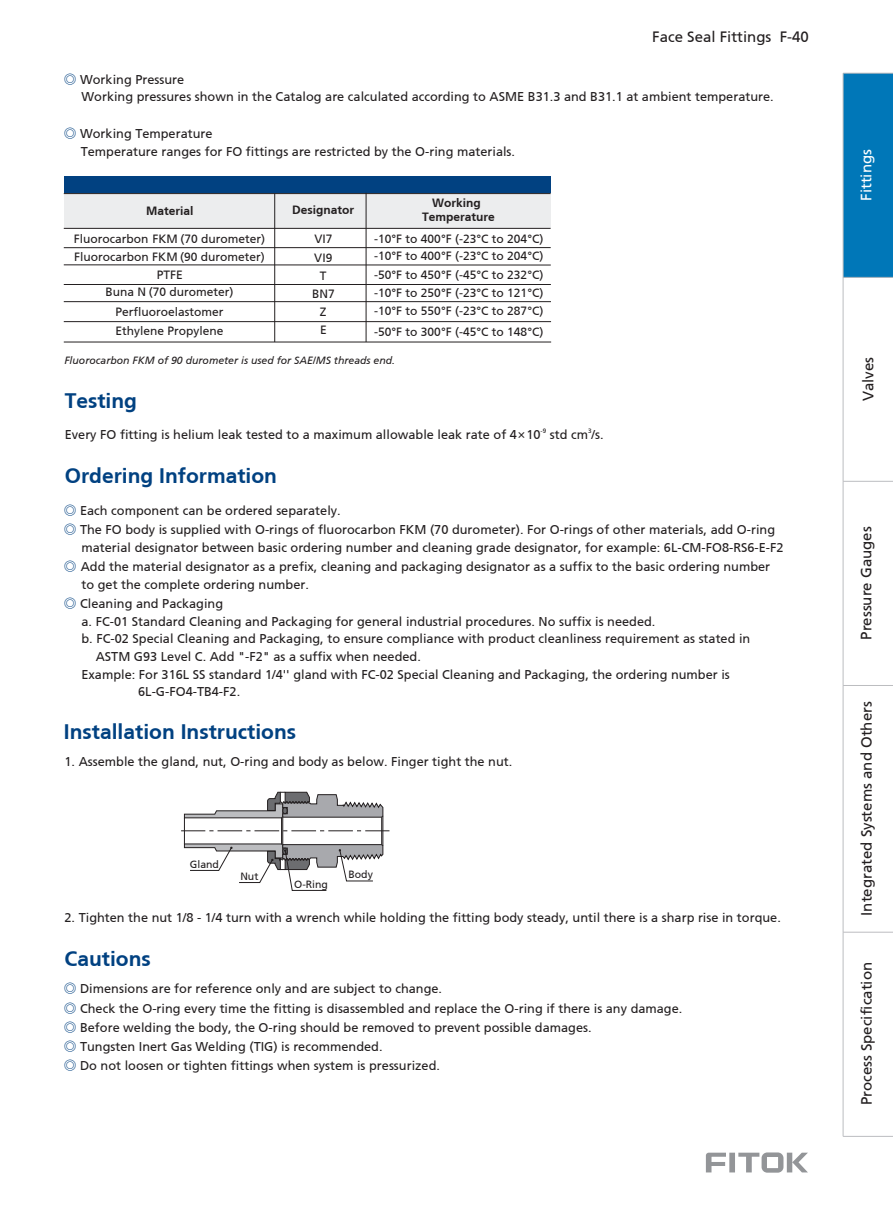
<style>
.page{position:relative;width:893px;height:1212px;background:#fff}
.page>*{position:absolute;margin:0;border:0;box-sizing:border-box;transform-origin:0 0}
.t1{font:300 21px "Frutiger CE";color:#014181}
.t2{font:15px "Frutiger CE";color:#231f20}
.t3{font:15px "Frutiger CE";color:#fff}
.t4{font:12.75px/19.2px "Frutiger CE";color:#231f20}
.t5{font:12px/18.1px "Frutiger CE";color:#231f20}
.t6{font:300 12px/14.2px "Frutiger CE";color:#231f20;text-align:center}
.t7{font:italic 10.5px "Frutiger CE";color:#231f20}
.t8{font:10.5px "Frutiger CE";color:#231f20}
.t9{font:6.3px "Frutiger CE";color:#231f20}
.s1{font-family:"Hiragino Sans GB W6";color:#014181}
.s2{font-family:"Microsoft Ya Hei"}
</style>
<div class="page">
<svg style="left:706px;top:1152px;width:102px;height:21px"></svg>
<svg style="left:181px;top:792px;width:208px;height:99px"></svg>
<div style="left:64px;top:177px;width:486px;height:17px;background:#014181"></div>
<div style="left:64px;top:194px;width:486px;height:34px;background:#ecedee"></div>
<hr style="left:64px;top:228px;width:487px;height:1px;background:#231f20">
<hr style="left:64px;top:247px;width:487px;height:1px;background:#231f20">
<hr style="left:64px;top:264px;width:487px;height:1px;background:#231f20">
<hr style="left:64px;top:284px;width:487px;height:1px;background:#231f20">
<hr style="left:64px;top:301px;width:487px;height:1px;background:#231f20">
<hr style="left:64px;top:321px;width:487px;height:1px;background:#231f20">
<hr style="left:274px;top:193px;width:1px;height:149px;background:#231f20">
<hr style="left:366px;top:193px;width:1px;height:149px;background:#231f20">
<hr style="left:64px;top:342px;width:487px;height:1px;background:#231f20">
<hr style="left:64px;top:193px;width:487px;height:1px;background:#231f20">
<div style="left:843px;top:73px;width:50px;height:204px;background:#0077b8"></div>
<hr style="left:843px;top:481px;width:50px;height:1px;background:#bcbdc0">
<hr style="left:843px;top:685px;width:50px;height:1px;background:#bcbdc0">
<hr style="left:843px;top:277px;width:50px;height:1px;background:#bcbdc0">
<hr style="left:843px;top:73px;width:50px;height:1px;background:#bcbdc0">
<hr style="left:843px;top:73px;width:1px;height:204px;background:#bcbdc0">
<hr style="left:843px;top:481px;width:1px;height:204px;background:#bcbdc0">
<hr style="left:843px;top:277px;width:1px;height:204px;background:#bcbdc0">
<hr style="left:843px;top:685px;width:1px;height:247px;background:#bcbdc0">
<hr style="left:843px;top:932px;width:50px;height:1px;background:#bcbdc0">
<hr style="left:843px;top:1136px;width:50px;height:1px;background:#bcbdc0">
<hr style="left:843px;top:932px;width:1px;height:204px;background:#bcbdc0">
<p class="t2" style="left:652px;top:31px;width:158px">Face Seal Fittings F-40</p>
<p class="t4" style="left:82px;top:71px;width:694px;line-height:17.7px;text-indent:-18px"><span class="s1">◎</span> Working Pressure<br>Working pressures shown in the Catalog are calculated according to ASME B31.3 and B31.1 at ambient temperature.</p>
<p class="t4" style="left:81px;top:126px;width:436px;line-height:17.7px;text-indent:-17px"><span class="s1">◎</span> Working Temperature<br>Temperature ranges for FO fittings are restricted by the O-ring materials.</p>
<p class="t6" style="left:146px;top:205px;width:49px">Material</p>
<p class="t6" style="left:422px;top:197px;width:74px">Working<br>Temperature</p>
<p class="t6" style="left:292px;top:204px;width:64px">Designator</p>
<p class="t5" style="left:312px;top:250px;width:24px;text-align:center">VI9<br>T<br>BN7<br>Z<br>E</p>
<p class="t5" style="left:74px;top:230px;width:193px;text-align:center">Fluorocarbon FKM (70 durometer)<br>Fluorocarbon FKM (90 durometer)<br>PTFE<br>Buna N (70 durometer)</p>
<p class="t5" style="left:115px;top:303px;width:110px;line-height:19.4px">Perfluoroelastomer<br>Ethylene Propylene</p>
<p class="t5" style="left:374px;top:231px;width:171px">-10 F to 400 F (-23 C to 204 C)</p>
<p class="t5" style="left:314px;top:231px;width:20px">VI7</p>
<p class="t5" style="left:374px;top:231px;width:171px;line-height:17px;text-indent:153px">° -10 F to 400 F (-23 C to 204 C)</p>
<p class="t5" style="left:392px;top:231px;width:6px">°</p>
<p class="t5" style="left:441px;top:231px;width:6px">°</p>
<p class="t5" style="left:477px;top:231px;width:6px">°</p>
<p class="t5" style="left:374px;top:248px;width:171px;text-indent:153px">° -50 F to 450 F (-45 C to 232 C)</p>
<p class="t5" style="left:392px;top:248px;width:6px">°</p>
<p class="t5" style="left:441px;top:248px;width:6px">°</p>
<p class="t5" style="left:477px;top:248px;width:6px">°</p>
<p class="t5" style="left:374px;top:266px;width:171px;line-height:18.9px;text-indent:153px">° -10 F to 250 F (-23 C to 121 C)</p>
<p class="t5" style="left:392px;top:266px;width:6px">°</p>
<p class="t5" style="left:441px;top:266px;width:6px">°</p>
<p class="t5" style="left:477px;top:266px;width:6px">°</p>
<p class="t5" style="left:374px;top:285px;width:171px;text-indent:153px">° -10 F to 550 F (-23 C to 287 C)</p>
<p class="t5" style="left:392px;top:285px;width:6px">°</p>
<p class="t5" style="left:441px;top:285px;width:6px">°</p>
<p class="t5" style="left:477px;top:285px;width:6px">°</p>
<p class="t5" style="left:374px;top:302px;width:171px;line-height:20.4px;text-indent:153px">° -50 F to 300 F (-45 C to 148 C)</p>
<p class="t5" style="left:392px;top:303px;width:6px">°</p>
<p class="t5" style="left:441px;top:303px;width:6px">°</p>
<p class="t5" style="left:477px;top:303px;width:6px">°</p>
<p class="t5" style="left:392px;top:323px;width:6px">°</p>
<p class="t5" style="left:441px;top:323px;width:6px">°</p>
<p class="t5" style="left:477px;top:323px;width:6px">°</p>
<p class="t5" style="left:527px;top:323px;width:6px">°</p>
<p class="t7" style="left:64px;top:356px;width:332px">Fluorocarbon FKM of 90 durometer is used for SAE/MS threads end.</p>
<h1 class="t1" style="left:65px;top:392px;width:74px">Testing</h1>
<p class="t4" style="left:65px;top:426px;width:540px">Every FO fitting is elium leak tested to a maximum allowable leak rate of 4<span class="s2">×</span>10 std cm /s.</p>
<p class="t9" style="left:541px;top:428px;width:7px">-9</p>
<p class="t9" style="left:588px;top:428px;width:5px">3</p>
<p class="t4" style="left:173px;top:426px;width:9px">h</p>
<h1 class="t1" style="left:65px;top:468px;width:214px">Ordering Information</h1>
<p class="t4" style="left:64px;top:502px;width:713px"><span class="s1">◎</span> Each component can be ordered separately.<br><span class="s1">◎</span> The FO body is supplied with O-rings of fluorocarbon FKM (70 durometer). For O-rings of other materials, add O-ring</p>
<p class="t4" style="left:64px;top:539px;width:721px;text-indent:18px">material designator between basic ordering number and cleaning grade designator, for example: 6L-CM-FO8-RS6-E-F2 <span class="s1">◎</span> Add the material designator as a prefix, cleaning and packaging designator as a suffix to the basic ordering number</p>
<p class="t4" style="left:64px;top:576px;width:247px;text-indent:18px">to get the complete ordering number. <span class="s1">◎</span> Cleaning and Packaging</p>
<p class="t4" style="left:82px;top:612px;width:575px">a. FC-01 Standard Cleaning and Packaging for general industrial procedures. No suffix is needed.</p>
<p class="t4" style="left:82px;top:630px;width:670px">b. FC-02 Special Cleaning and Packaging, to ensure compliance with product cleanliness requirement as stated in</p>
<p class="t4" style="left:96px;top:648px;width:327px">ASTM G93 Level C. Add "-F2" as a suffix when needed.</p>
<p class="t4" style="left:82px;top:666px;width:650px">Example: For 316L SS standard 1/4'' gland with FC-02 Special Cleaning and Packaging, the ordering number is</p>
<p class="t4" style="left:138px;top:683px;width:104px">6L-G-FO4-TB4-F2.</p>
<h1 class="t1" style="left:64px;top:723px;width:234px">Installation Instructions</h1>
<p class="t4" style="left:65px;top:753px;width:449px">1. Assemble the gland, nut, O-ring and body as below. Finger tight the nut.</p>
<p class="t8" style="left:190px;top:860px;width:31px">Gland</p>
<p class="t8" style="left:240px;top:872px;width:20px">Nut</p>
<p class="t8" style="left:348px;top:870px;width:26px">Body</p>
<p class="t8" style="left:294px;top:880px;width:35px">O-Ring</p>
<p class="t4" style="left:65px;top:909px;width:718px">2. Tighten the nut 1/8 - 1/4 turn with a wrench while holding the fitting body steady, until there is a sharp rise in torque.</p>
<h1 class="t1" style="left:65px;top:950px;width:88px">Cautions</h1>
<p class="t4" style="left:64px;top:999px;width:620px"><span class="s1">◎</span> Check the O-ring every time the fitting is disassembled and replace the O-ring if there is any damage. <span class="s1">◎</span> Before welding the body, the O-ring should be removed to prevent possible damages.<br><span class="s1">◎</span> Tungsten Inert Gas Welding (TIG) is recommended.<br><span class="s1">◎</span> Do not loosen or tighten fittings when system is pressurized.</p>
<p class="t4" style="left:64px;top:980px;width:380px"><span class="s1">◎</span> Dimensions are for reference only and are subject to change.</p>
<p class="t3" style="left:860px;top:201px;width:53px;rotate:-90deg">Fittings</p>
<p class="t2" style="left:862px;top:401px;width:46px;rotate:-90deg">Valves</p>
<p class="t2" style="left:860px;top:640px;width:115px;rotate:-90deg">Pressure Gauges</p>
<p class="t2" style="left:860px;top:916px;width:216px;rotate:-90deg">Integrated Systems and Others</p>
<p class="t2" style="left:861px;top:1105px;width:145px;rotate:-90deg">Process Specification</p>
</div>
